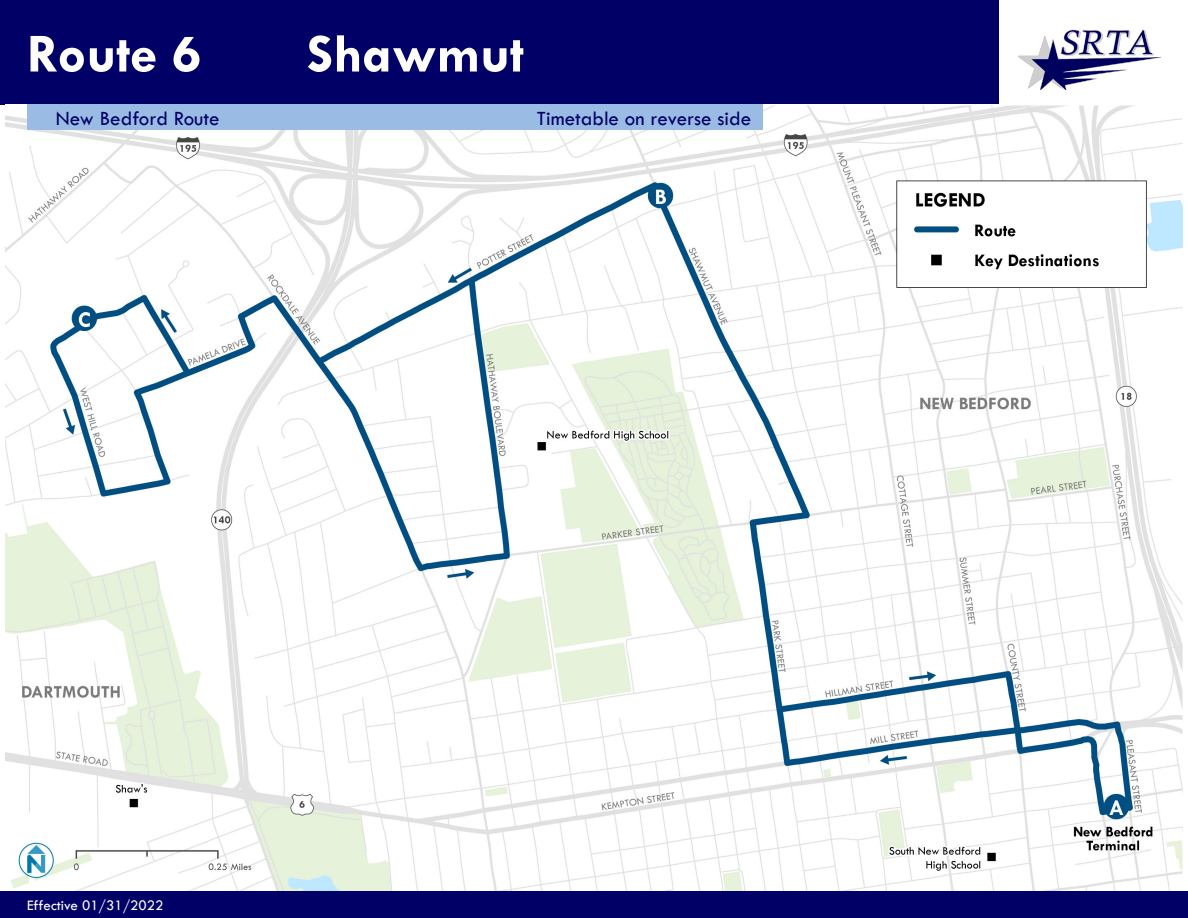
<style>
.page{position:relative;width:1188px;height:918px;background:#fff}
.page>*{position:absolute;margin:0;border:0;box-sizing:border-box;transform-origin:0 0}
.t1{font:700 55.5px "Tw Cen";color:#fff}
.t2{font:21px "Tw Cen";color:#010066}
.t3{font:15px "Tw Cen";color:#fff}
</style>
<div class="page">
<div style="left:0;top:0;width:999px;height:105px;background:#010066"></div>
<img style="left:1018px;top:29px;width:143px;height:61px">
<img style="left:6px;top:105px;width:1176px;height:786px">
<div style="left:27px;top:105px;width:735px;height:25px;background:#9abce4"></div>
<div style="left:0;top:891px;width:1188px;height:27px;background:#010066"></div>
<p class="t1" style="left:27px;top:21px;width:176px">Route 6</p>
<p class="t1" style="left:307px;top:21px;width:219px">Shawmut</p>
<p class="t2" style="left:56px;top:105px;width:165px">New Bedford Route</p>
<p class="t2" style="left:537px;top:105px;width:216px">Timetable on reverse side</p>
<p class="t3" style="left:27px;top:896px;width:138px">Effective 01/31/2022</p>
</div>
